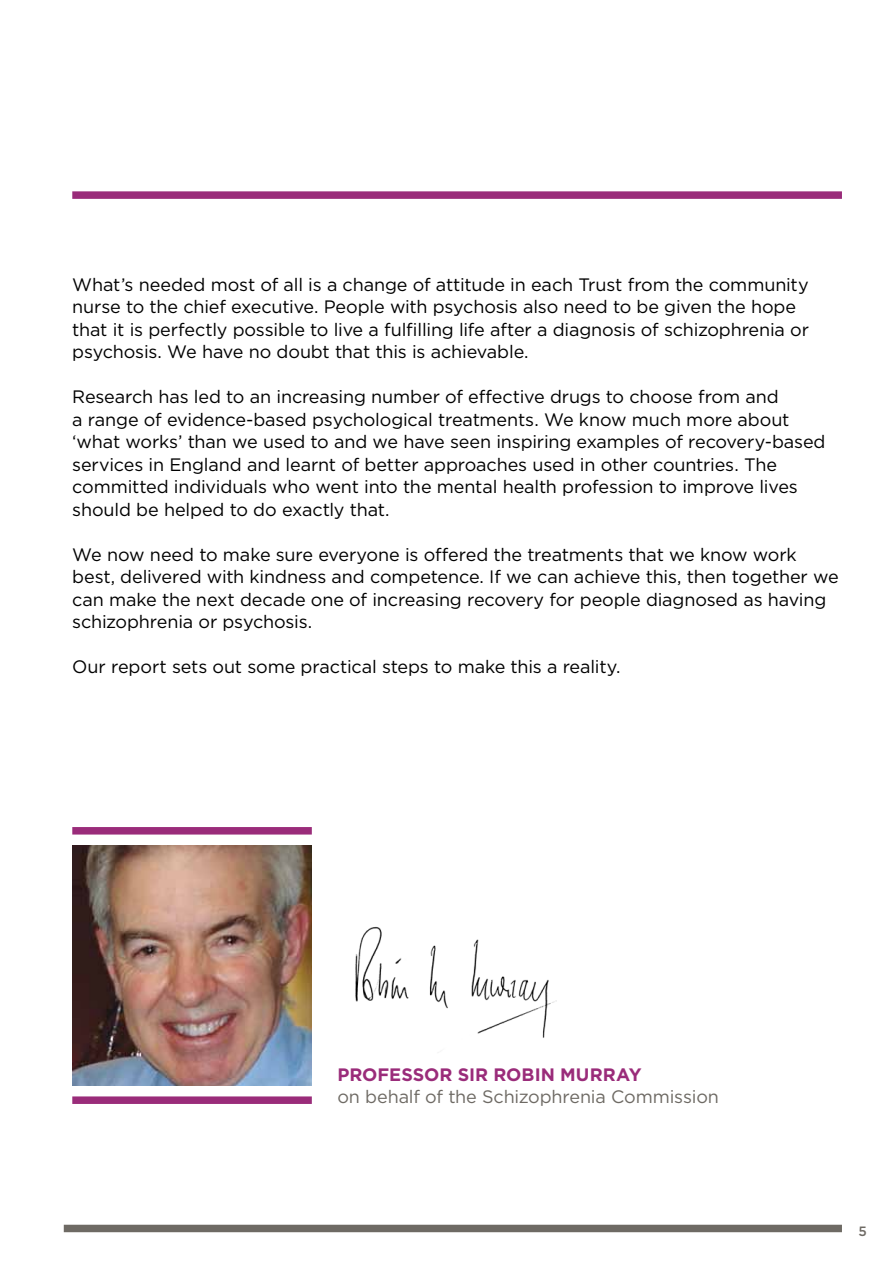
<style>
.page{position:relative;width:893px;height:1263px;background:#fff}
.page>*{position:absolute;margin:0;border:0;box-sizing:border-box;transform-origin:0 0}
.t1{font:18px/22.5px "Gotham";letter-spacing:-.01em;color:#000}
.t2{font:18px "Gotham";letter-spacing:-.005em;color:#6e6a64}
.t3{font:700 18px "Gotham";color:#9a2c7a}
.t4{font:500 13.5px "Gotham";color:#6e6a64}
</style>
<div class="page">
<div style="left:64px;top:1225px;width:778px;height:7px;background:#6e6a64"></div>
<img style="left:355px;top:926px;width:202px;height:112px">
<div style="left:72px;top:191px;width:770px;height:8px;background:#9a2c7a"></div>
<img style="left:72px;top:845px;width:240px;height:240px">
<div style="left:72px;top:827px;width:240px;height:7px;background:#9a2c7a"></div>
<div style="left:72px;top:1096px;width:240px;height:8px;background:#9a2c7a"></div>
<p class="t1" style="left:72px;top:273px;width:738px">What’s needed most of all is a change of attitude in each Trust from the community nurse to the chief executive. People with psychosis also need to be given the hope that it is perfectly possible to live a fulfilling life after a diagnosis of schizophrenia or psychosis. We have no doubt that this is achievable.</p>
<p class="t1" style="left:72px;top:385px;width:755px">Research has led to an increasing number of effective drugs to choose from and<br>a range of evidence-based psychological treatments. We know much more about ‘what works’ than we used to and we have seen inspiring examples of recovery-based services in England and learnt of better approaches used in other countries. The committed individuals who went into the mental health profession to improve lives should be helped to do exactly that.</p>
<p class="t1" style="left:72px;top:543px;width:768px">We now need to make sure everyone is offered the treatments that we know work best, delivered with kindness and competence. If we can achieve this, then together we can make the next decade one of increasing recovery for people diagnosed as having schizophrenia or psychosis.</p>
<p class="t1" style="left:72px;top:655px;width:550px">Our report sets out some practical steps to make this a reality.</p>
<p class="t3" style="left:337px;top:1062px;width:306px">PROFESSOR SIR ROBIN MURRAY</p>
<p class="t2" style="left:337px;top:1085px;width:383px">on behalf of the Schizophrenia Commission</p>
<p class="t4" style="left:859px;top:1222px;width:10px">5</p>
</div>
